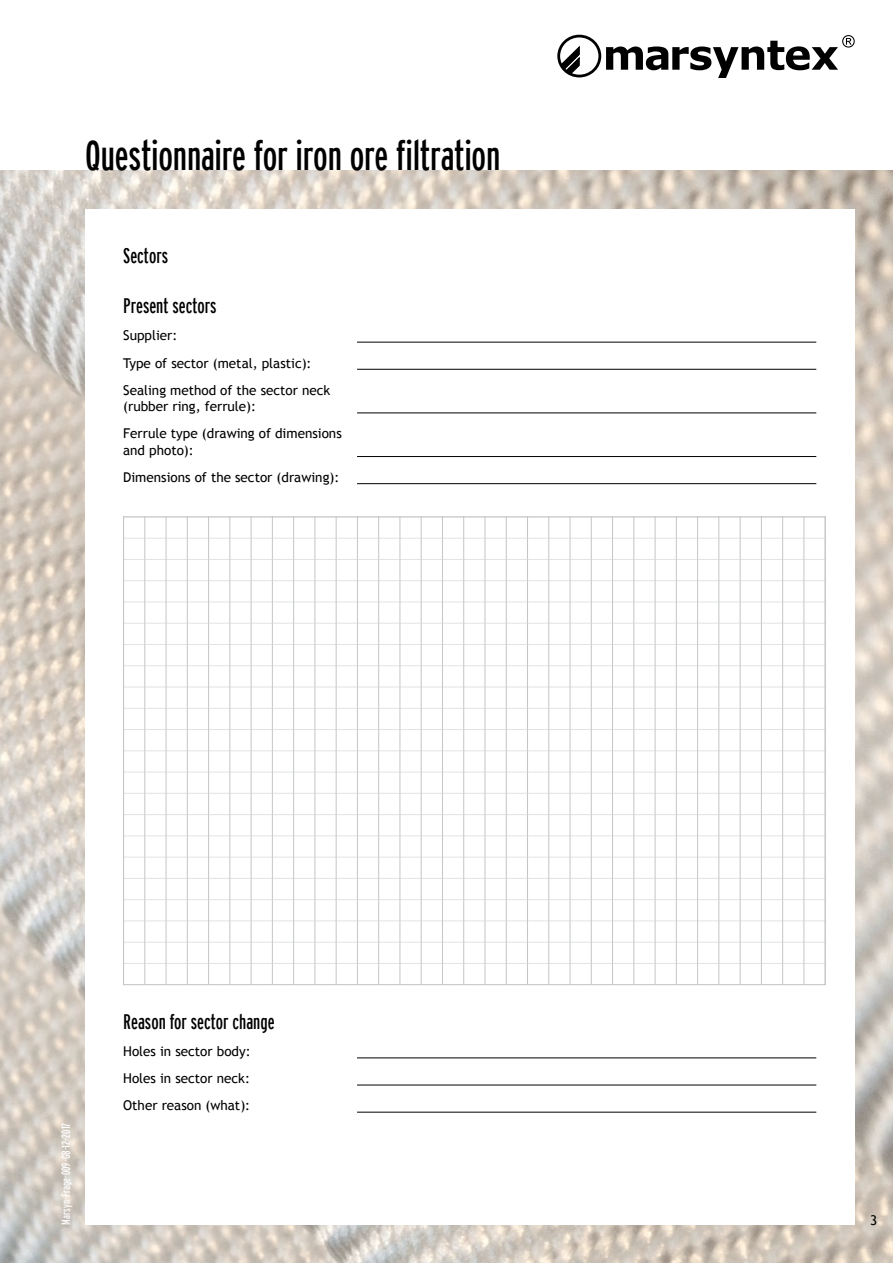
<style>
.page{position:relative;width:893px;height:1263px;background:#fff}
.page>*{position:absolute;margin:0;border:0;box-sizing:border-box;transform-origin:0 0}
.t1{font:42px "Interstate Regular Compressed";letter-spacing:-.005em;color:#000}
.t2{font:21px "Interstate Regular Compressed";color:#000}
.t3{font:13.5px/27.2px "Trebuchet MS";color:#000}
.t4{font:12px "Interstate Regular Compressed";color:#fff}
</style>
<div class="page">
<img style="left:0;top:170px;width:893px;height:1093px">
<div style="left:557px;top:35px;width:44px;height:42px;border:3px solid #000;border-radius:50%"></div>
<svg style="left:561px;top:46px;width:19px;height:29px"></svg>
<svg style="left:606px;top:35px;width:249px;height:43px"></svg>
<div style="left:85px;top:209px;width:770px;height:1016px;background:#fff"></div>
<hr style="left:357px;top:342px;width:459px;height:1px;background:#000">
<hr style="left:357px;top:369px;width:459px;height:1px;background:#000">
<hr style="left:357px;top:412px;width:459px;height:1px;background:#000">
<hr style="left:357px;top:456px;width:459px;height:1px;background:#000">
<hr style="left:357px;top:483px;width:459px;height:1px;background:#000">
<hr style="left:357px;top:1057px;width:459px;height:1px;background:#000">
<hr style="left:357px;top:1084px;width:459px;height:1px;background:#000">
<hr style="left:357px;top:1112px;width:459px;height:1px;background:#000">
<svg style="left:124px;top:517px;width:702px;height:469px"></svg>
<h1 class="t1" style="left:85px;top:132px;width:417px">Questionnaire for iron ore filtration</h1>
<h2 class="t2" style="left:123px;top:244px;width:46px">Sectors</h2>
<h2 class="t2" style="left:123px;top:294px;width:95px">Present sectors</h2>
<p class="t3" style="left:123px;top:322px;width:209px">Supplier:<br>Type of sector (metal, plastic):<br>Sealing method of the sector neck</p>
<p class="t3" style="left:123px;top:393px;width:220px">(rubber ring, ferrule):<br>Ferrule type (drawing of dimensions</p>
<p class="t3" style="left:123px;top:437px;width:218px">and photo):<br>Dimensions of the sector (drawing):</p>
<p class="t4" style="left:59px;top:1225px;width:104px;rotate:-90deg">Marsyn-Frage-009-GB-12-2017</p>
<h2 class="t2" style="left:123px;top:1010px;width:153px">Reason for sector change</h2>
<p class="t3" style="left:123px;top:1038px;width:129px;text-align:justify">Holes in sector body:<br>Holes in sector neck:<br>Other reason (what):</p>
<p class="t3" style="left:870px;top:1206px;width:9px">3</p>
</div>
